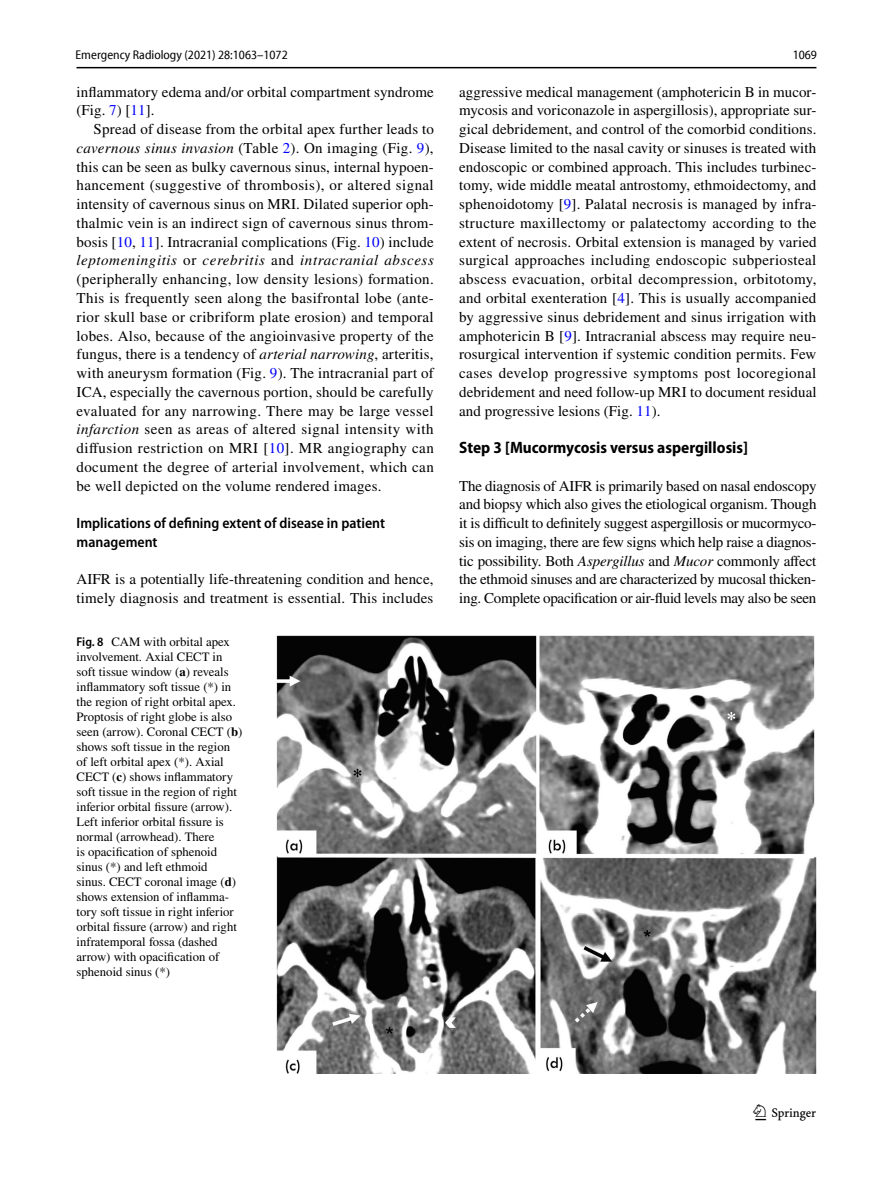
<style>
.page{position:relative;width:893px;height:1187px;background:#fff}
.page>*{position:absolute;margin:0;border:0;box-sizing:border-box;transform-origin:0 0}
.t1{font:22.5px "Springnew Regular 3";color:#000}
.t2{font:700 semi-condensed 16.5px "Myriad Pro";color:#000}
.t3{font:15px/18.8px "STIX";letter-spacing:.005em;color:#000;text-align:justify}
.t4{font:600 semi-condensed 15px/18.8px "Myriad Pro";color:#000}
.t5{font:12.75px/15px "STIX";color:#000}
.t6{font:semi-condensed 12.75px "Myriad Pro Unic";color:#000}
.s1{color:#00f}
.s2{font-style:italic}
.s3{font-family:"Myriad Pro";font-weight:600;font-stretch:semi-condensed}
.s4{font-weight:700}
</style>
<div class="page">
<hr style="left:77px;top:67px;width:739px;height:1px;background:#000">
<img style="left:276px;top:636px;width:540px;height:437px">
<p class="t6" style="left:76px;top:50px;width:214px">Emergency Radiology (2021) 28:1063–1072</p>
<p class="t6" style="left:793px;top:50px;width:26px">1069</p>
<p class="t3" style="left:77px;top:83px;width:359px">inflammatory edema and/or orbital compartment syndrome (Fig. <span class="s1">7</span>) [<span class="s1">11</span>].</p>
<p class="t3" style="left:77px;top:121px;width:359px;text-indent:17px">Spread of disease from the orbital apex further leads to <span class="s2">cavernous sinus invasion</span> (Table <span class="s1">2</span>). On imaging (Fig. <span class="s1">9</span>), this can be seen as bulky cavernous sinus, internal hypoen&shy;hancement (suggestive of thrombosis), or altered signal intensity of cavernous sinus on MRI. Dilated superior oph&shy;thalmic vein is an indirect sign of cavernous sinus throm&shy;bosis [<span class="s1">10</span>, <span class="s1">11</span>]. Intracranial complications (Fig. <span class="s1">10</span>) include <span class="s2">leptomeningitis</span> or <span class="s2">cerebritis</span> and <span class="s2">intracranial abscess </span>(peripherally enhancing, low density lesions) formation.<br>This is frequently seen along the basifrontal lobe (ante&shy;rior skull base or cribriform plate erosion) and temporal lobes. Also, because of the angioinvasive property of the fungus, there is a tendency of <span class="s2">arterial narrowing</span>, arteritis, with aneurysm formation (Fig. <span class="s1">9</span>). The intracranial part of ICA, especially the cavernous portion, should be carefully evaluated for any narrowing. There may be large vessel <span class="s2">infarction</span> seen as areas of altered signal intensity with diffusion restriction on MRI [<span class="s1">10</span>]. MR angiography can document the degree of arterial involvement, which can be well depicted on the volume rendered images.</p>
<p class="t4" style="left:77px;top:514px;width:310px">Implications of defining extent of disease in patient management</p>
<p class="t3" style="left:77px;top:571px;width:358px">AIFR is a potentially life-threatening condition and hence, timely diagnosis and treatment is essential. This includes</p>
<p class="t5" style="left:77px;top:634px;width:167px"><span class="s3">Fig. 8</span> CAM with orbital apex involvement. Axial CECT in soft tissue window (<span class="s4">a</span>) reveals inflammatory soft tissue (*) in the region of right orbital apex.<br>Proptosis of right globe is also seen (arrow). Coronal CECT (<span class="s4">b</span>) shows soft tissue in the region of left orbital apex (*). Axial<br>CECT (<span class="s4">c</span>) shows inflammatory soft tissue in the region of right inferior orbital fissure (arrow).<br>Left inferior orbital fissure is normal (arrowhead). There<br>is opacification of sphenoid sinus (*) and left ethmoid<br>sinus. CECT coronal image (<span class="s4">d</span>) shows extension of inflamma&shy;tory soft tissue in right inferior orbital fissure (arrow) and right infratemporal fossa (dashed arrow) with opacification of sphenoid sinus (*)</p>
<p class="t3" style="left:459px;top:83px;width:359px">aggressive medical management (amphotericin B in mucor&shy;mycosis and voriconazole in aspergillosis), appropriate sur&shy;gical debridement, and control of the comorbid conditions.<br>Disease limited to the nasal cavity or sinuses is treated with endoscopic or combined approach. This includes turbinec&shy;tomy, wide middle meatal antrostomy, ethmoidectomy, and sphenoidotomy [<span class="s1">9</span>]. Palatal necrosis is managed by infra&shy;structure maxillectomy or palatectomy according to the extent of necrosis. Orbital extension is managed by varied surgical approaches including endoscopic subperiosteal abscess evacuation, orbital decompression, orbitotomy, and orbital exenteration [<span class="s1">4</span>]. This is usually accompanied by aggressive sinus debridement and sinus irrigation with amphotericin B [<span class="s1">9</span>]. Intracranial abscess may require neu&shy;rosurgical intervention if systemic condition permits. Few cases develop progressive symptoms post locoregional debridement and need follow-up MRI to document residual and progressive lesions (Fig. <span class="s1">11</span>).</p>
<p class="t2" style="left:459px;top:438px;width:290px">Step 3 [Mucormycosis versus aspergillosis]</p>
<p class="t3" style="left:459px;top:477px;width:359px">The diagnosis of AIFR is primarily based on nasal endoscopy and biopsy which also gives the etiological organism. Though it is difficult to definitely suggest aspergillosis or mucormyco&shy;sis on imaging, there are few signs which help raise a diagnos&shy;tic possibility. Both <span class="s2">Aspergillus</span> and <span class="s2">Mucor</span> commonly affect the ethmoid sinuses and are characterized by mucosal thicken&shy;ing. Complete opacification or air-fluid levels may also be seen</p>
<h1 class="t1" style="left:755px;top:1104px;width:62px">1 3</h1>
</div>
